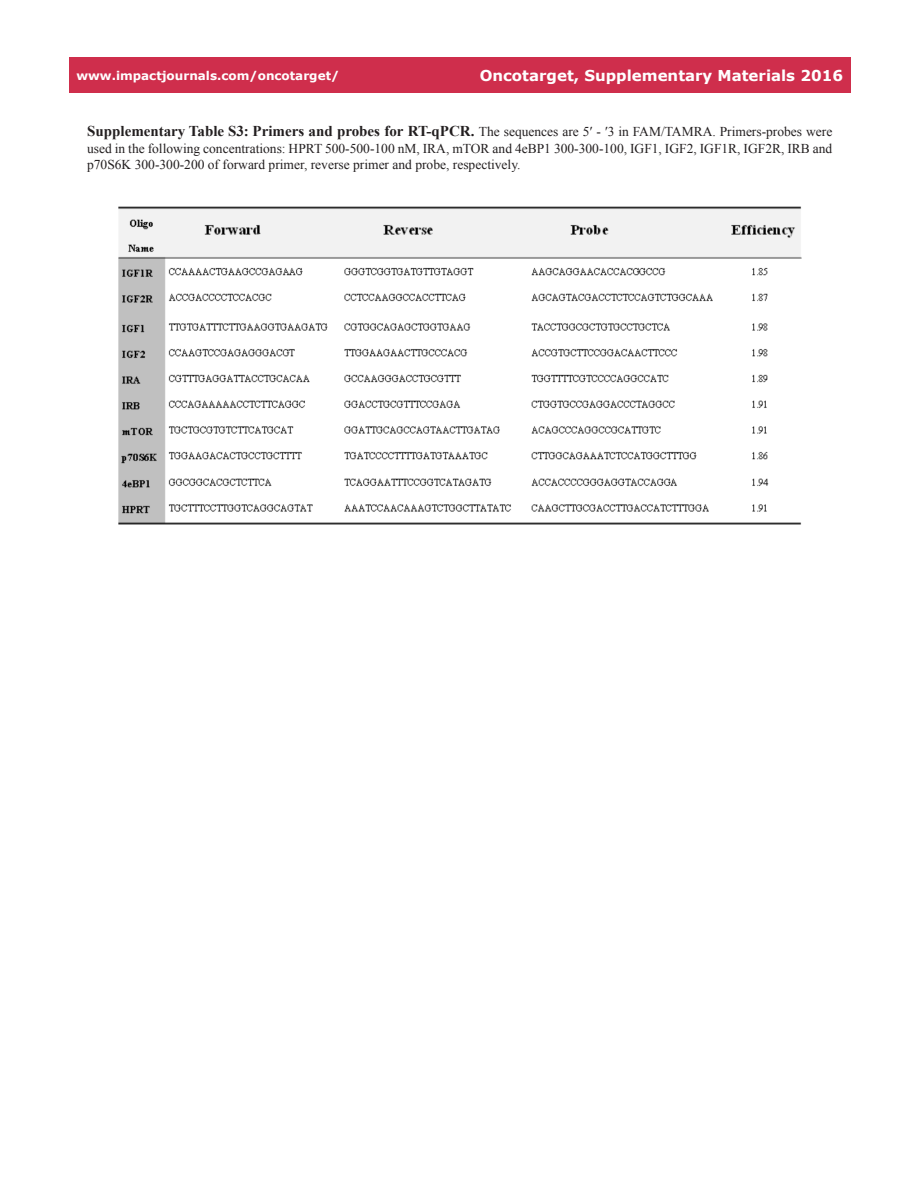
<style>
.page{position:relative;width:918px;height:1188px;background:#fff}
.page>*{position:absolute;margin:0;border:0;box-sizing:border-box;transform-origin:0 0}
.Web_right{font:700 15px "Verdana";color:#fff}
.t1{font:13.5px/16.2px "Times New Roman";color:#231f20;text-align:justify}
.Web_left{font:700 12px "Verdana";color:#fff}
.s1{font-weight:700;font-size:15px}
</style>
<div class="page">
<div style="left:69px;top:57px;width:781px;height:36px;background:#cf2e4c"></div>
<img style="left:118px;top:206px;width:683px;height:319px">
<p class="Web_left" style="left:76px;top:67px;width:264px">www.impactjournals.com/oncotarget/</p>
<p class="Web_right" style="left:480px;top:66px;width:365px">Oncotarget, Supplementary Materials 2016</p>
<p class="t1" style="left:87px;top:124px;width:747px"><span class="s1">Supplementary Table S3: Primers and probes for RT-qPCR.</span> The sequences are 5′ - ′3 in FAM/TAMRA. Primers-probes were used in the following concentrations: HPRT 500-500-100 nM, IRA, mTOR and 4eBP1 300-300-100, IGF1, IGF2, IGF1R, IGF2R, IRB and p70S6K 300-300-200 of forward primer, reverse primer and probe, respectively.</p>
</div>
